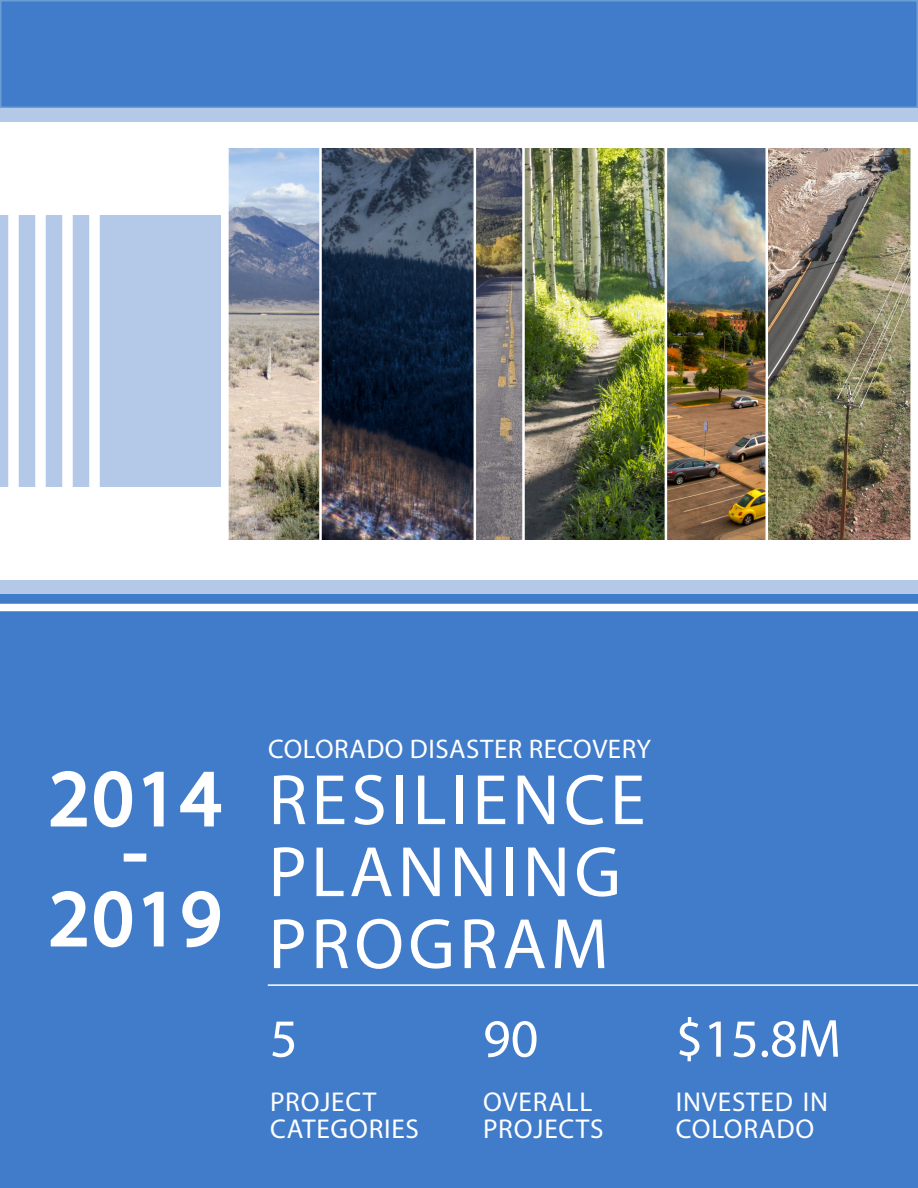
<style>
.page{position:relative;width:918px;height:1188px;background:#fff}
.page>*{position:absolute;margin:0;border:0;box-sizing:border-box;transform-origin:0 0}
.Cover_Title_White{font:79.5px "Myriad Pro";letter-spacing:.04em;color:#fff}
.Cover_Title_White-2{font:72px/72px "Myriad Pro";letter-spacing:.06em;color:#fff}
.Body_Text_3_White{font:54px "Myriad Pro";color:#fff}
.Body_Text_3_White-2{font:27.3px/27px "Myriad Pro";letter-spacing:.03em;color:#fff}
.Subtitle_White{font:27px "Myriad Pro";letter-spacing:.02em;color:#fff}
</style>
<div class="page">
<div style="left:0;top:593px;width:918px;height:595px;background:#407cca"></div>
<hr style="left:268px;top:984px;width:650px;height:2px;background:#fff">
<div style="left:0;top:1px;width:918px;height:592px;background:#b3c9e7"></div>
<div style="left:0;top:122px;width:918px;height:93px;background:#fff"></div>
<svg style="left:48px;top:769px;width:86px;height:60px"></svg>
<svg style="left:141px;top:770px;width:24px;height:58px"></svg>
<svg style="left:179px;top:770px;width:44px;height:58px"></svg>
<div style="left:124px;top:854px;width:22px;height:8px;border:3px solid #fff"></div>
<svg style="left:48px;top:889px;width:86px;height:60px"></svg>
<svg style="left:141px;top:890px;width:24px;height:58px"></svg>
<svg style="left:181px;top:889px;width:41px;height:60px"></svg>
<div style="left:0;top:487px;width:918px;height:93px;background:#fff"></div>
<img style="left:668px;top:148px;width:96px;height:392px">
<img style="left:225px;top:148px;width:93px;height:392px">
<img style="left:764px;top:148px;width:150px;height:392px">
<svg style="left:477px;top:148px;width:44px;height:392px;background:#787373"></svg>
<img style="left:521px;top:148px;width:147px;height:392px">
<svg style="left:318px;top:148px;width:159px;height:392px;background:#363f50"></svg>
<div style="left:8px;top:208px;width:11px;height:291px;background:#fff"></div>
<div style="left:35px;top:205px;width:11px;height:292px;background:#fff"></div>
<div style="left:62px;top:205px;width:11px;height:292px;background:#fff"></div>
<div style="left:89px;top:205px;width:11px;height:292px;background:#fff"></div>
<div style="left:0;top:604px;width:918px;height:7px;background:#fff"></div>
<div style="left:1px;top:1px;width:916px;height:106px;background:#407cca"></div>
<div style="left:0;top:0;width:918px;height:108px;border:2px solid #689ed4"></div>
<p class="Cover_Title_White" style="left:49px;top:749px;width:174px">2014</p>
<p class="Cover_Title_White" style="left:123px;top:809px;width:26px">-</p>
<p class="Cover_Title_White" style="left:49px;top:869px;width:174px">2019</p>
<p class="Subtitle_White" style="left:268px;top:733px;width:385px">COLORADO DISASTER RECOVERY</p>
<p class="Cover_Title_White-2" style="left:268px;top:763px;width:378px">RESILIENCE<br>PLANNING<br>PROGRAM</p>
<p class="Body_Text_3_White" style="left:270px;top:1005px;width:29px">5</p>
<p class="Body_Text_3_White-2" style="left:270px;top:1088px;width:151px">PROJECT<br>CATEGORIES</p>
<p class="Body_Text_3_White" style="left:483px;top:1005px;width:57px">90</p>
<p class="Body_Text_3_White-2" style="left:483px;top:1088px;width:122px">OVERALL<br>PROJECTS</p>
<p class="Body_Text_3_White" style="left:676px;top:1005px;width:167px">$15.8M</p>
<p class="Body_Text_3_White-2" style="left:676px;top:1088px;width:154px">INVESTED IN<br>COLORADO</p>
</div>
